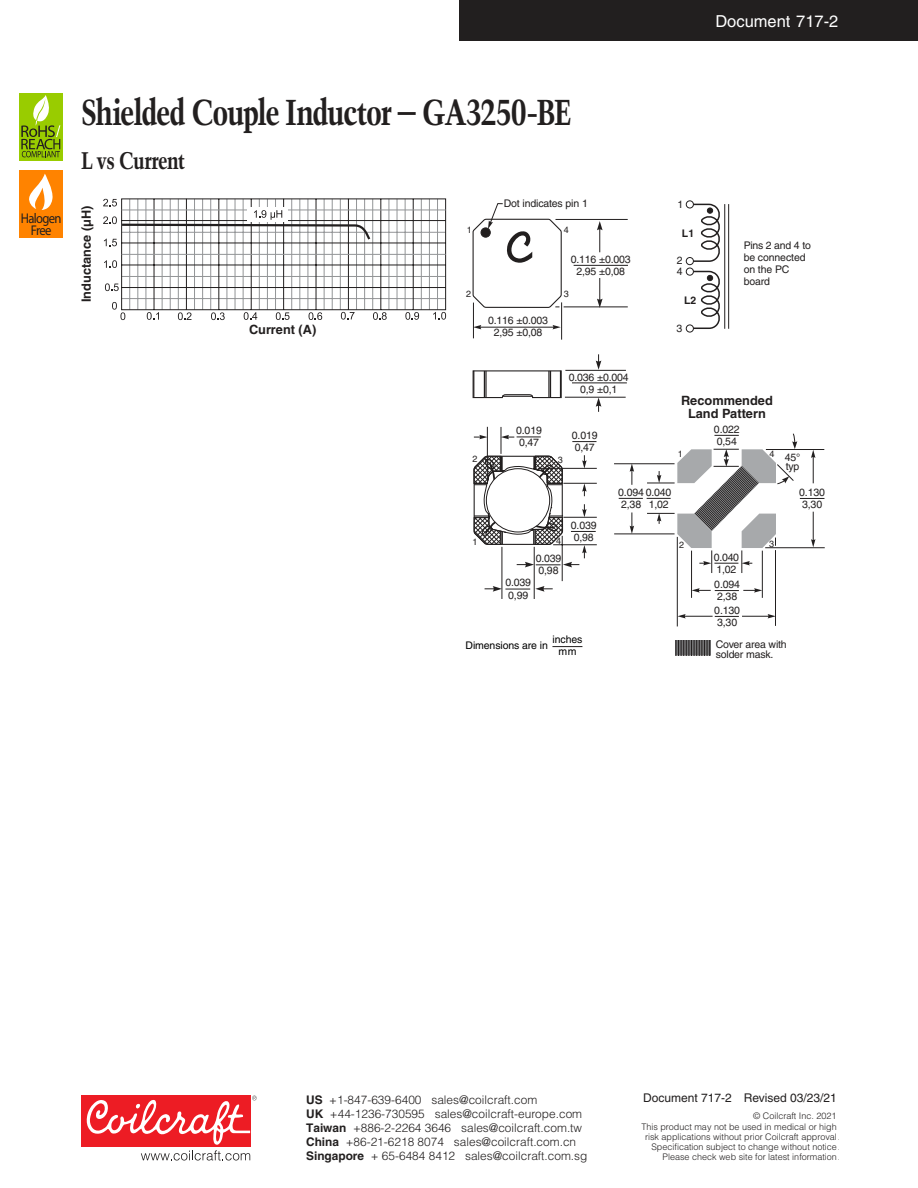
<style>
.page{position:relative;width:918px;height:1188px;background:#fff}
.page>*{position:absolute;margin:0;border:0;box-sizing:border-box;transform-origin:0 0}
.t1{font:700 condensed 36px "Trump Mediaeval";letter-spacing:-.04em;color:#221f1f}
.t2{font:700 condensed 24px "Trump Mediaeval";letter-spacing:-.025em;color:#221f1f}
.t3{font:16.5px "Helvetica";color:#fff}
.t4{font:14.1px/11.7px "Myriad Pro";letter-spacing:-.055em;color:#221f1f;text-align:center;scale:.9 1}
.t5{font:700 12.75px/12.5px "Helvetica";color:#221f1f;text-align:center}
.t6{font:12px "Helvetica";color:#221f1f}
.t7{font:300 11.85px "Helvetica";color:#221f1f}
.t8{font:700 11.85px/14.1px "Helvetica";color:#221f1f}
.t9{font:10.5px/12.1px "Helvetica";letter-spacing:-.015em;color:#221f1f}
.t10{font:10.5px/12px "Helvetica";letter-spacing:-.01em;color:#000;text-align:center}
.t11{font:700 10.5px "Helvetica";color:#221f1f}
.t12{font:300 9px/9.9px "Helvetica";color:#221f1f;text-align:right}
.t13{font:9px "Helvetica";color:#221f1f}
.s1{font-weight:700}
</style>
<div class="page">
<div style="left:459px;top:0;width:459px;height:40px;background:#221f1f"></div>
<div style="left:81px;top:1096px;width:169px;height:51px;background:#ed1c24"></div>
<svg style="left:86px;top:1096px;width:171px;height:65px"></svg>
<div style="left:19px;top:171px;width:44px;height:67px;background:#ff8300"></div>
<svg style="left:29px;top:174px;width:24px;height:36px"></svg>
<div style="left:19px;top:93px;width:44px;height:67px;background:#9c0"></div>
<svg style="left:21px;top:95px;width:39px;height:62px"></svg>
<svg style="left:103px;top:198px;width:343px;height:122px"></svg>
<hr style="left:556px;top:219px;width:72px;height:1px;background:#221f1f">
<hr style="left:564px;top:307px;width:64px;height:1px;background:#221f1f">
<hr style="left:574px;top:265px;width:54px;height:1px;background:#221f1f">
<hr style="left:565px;top:397px;width:61px;height:1px;background:#221f1f">
<hr style="left:565px;top:370px;width:61px;height:1px;background:#221f1f">
<hr style="left:572px;top:383px;width:55px;height:1px;background:#221f1f">
<svg style="left:614px;top:433px;width:211px;height:194px"></svg>
<svg style="left:675px;top:641px;width:36px;height:14px"></svg>
<svg style="left:472px;top:203px;width:131px;height:445px"></svg>
<hr style="left:728px;top:204px;width:1px;height:125px;background:#221f1f">
<hr style="left:724px;top:204px;width:1px;height:125px;background:#221f1f">
<div style="left:686px;top:257px;width:8px;height:8px;border:1px solid #221f1f;border-radius:50%"></div>
<div style="left:686px;top:268px;width:8px;height:8px;border:1px solid #221f1f;border-radius:50%"></div>
<div style="left:686px;top:325px;width:8px;height:7px;border:1px solid #221f1f;border-radius:50%"></div>
<svg style="left:690px;top:203px;width:30px;height:127px"></svg>
<div style="left:686px;top:201px;width:7px;height:7px;background:#fff;border-radius:50%"></div>
<div style="left:686px;top:200px;width:8px;height:8px;border:1px solid #221f1f;border-radius:50%"></div>
<h3 class="t3" style="left:715px;top:14px;width:124px">Document 717-2</h3>
<h3 class="t4" style="left:21px;top:214px;width:47px">Halogen<br>Free</h3>
<h1 class="t1" style="left:81px;top:97px;width:492px">Shielded Couple Inductor – GA3250-BE</h1>
<h2 class="t2" style="left:81px;top:150px;width:106px">L vs Current</h2>
<p class="t5" style="left:81px;top:302px;width:98px;rotate:-90deg">Inductance (µH)</p>
<p class="t13" style="left:467px;top:227px;width:7px">1</p>
<p class="t13" style="left:466px;top:291px;width:7px">2</p>
<p class="t9" style="left:504px;top:198px;width:86px">Dot indicates pin 1</p>
<p class="t13" style="left:564px;top:227px;width:7px">4</p>
<p class="t9" style="left:571px;top:254px;width:62px;text-align:center">0.116 ±0.003<br>2,95 ±0,08</p>
<p class="t13" style="left:564px;top:291px;width:7px">3</p>
<p class="t9" style="left:678px;top:198px;width:7px">1</p>
<p class="t11" style="left:682px;top:227px;width:14px">L1</p>
<p class="t9" style="left:677px;top:255px;width:7px;line-height:10.8px">2<br>4</p>
<p class="t11" style="left:684px;top:294px;width:14px">L2</p>
<p class="t9" style="left:744px;top:240px;width:69px">Pins 2 and 4 to be connected on the PC board</p>
<p class="t5" style="left:249px;top:324px;width:69px">Current (A)</p>
<p class="t9" style="left:488px;top:315px;width:62px;text-align:center">0.116 ±0.003<br>2,95 ±0,08</p>
<p class="t9" style="left:677px;top:322px;width:7px">3</p>
<p class="t9" style="left:569px;top:372px;width:62px;text-align:center">0.036 ±0.004<br>0,9 ±0,1</p>
<p class="t5" style="left:681px;top:395px;width:93px">Recommended<br>Land Pattern</p>
<p class="t13" style="left:472px;top:455px;width:7px">2</p>
<p class="t9" style="left:516px;top:425px;width:27px">0.019<br>0,47</p>
<p class="t9" style="left:572px;top:430px;width:27px">0.019<br>0,47</p>
<p class="t13" style="left:558px;top:456px;width:7px">3</p>
<p class="t9" style="left:714px;top:424px;width:27px">0.022<br>0,54</p>
<p class="t13" style="left:678px;top:450px;width:7px">1</p>
<p class="t13" style="left:769px;top:450px;width:7px">4</p>
<p class="t9" style="left:785px;top:453px;width:17px;line-height:9.8px">45° typ</p>
<p class="t9" style="left:618px;top:487px;width:55px">0.094 0.040<br>2,38</p>
<p class="t9" style="left:649px;top:499px;width:21px">1,02</p>
<p class="t9" style="left:799px;top:487px;width:27px">0.130<br>3,30</p>
<p class="t13" style="left:472px;top:538px;width:7px">1</p>
<p class="t13" style="left:556px;top:537px;width:7px">4</p>
<p class="t9" style="left:571px;top:520px;width:27px">0.039<br>0,98</p>
<p class="t13" style="left:679px;top:541px;width:7px">2</p>
<p class="t13" style="left:769px;top:540px;width:7px">3</p>
<p class="t9" style="left:536px;top:553px;width:27px">0.039<br>0,98</p>
<p class="t9" style="left:714px;top:552px;width:27px">0.040<br>1,02</p>
<p class="t9" style="left:505px;top:578px;width:27px">0.039<br>0,99</p>
<p class="t9" style="left:714px;top:579px;width:27px">0.094<br>2,38</p>
<p class="t9" style="left:714px;top:605px;width:27px">0.130<br>3,30</p>
<p class="t10" style="left:466px;top:640px;width:84px">Dimensions are in</p>
<p class="t10" style="left:553px;top:634px;width:31px">inches mm</p>
<p class="t9" style="left:716px;top:640px;width:72px;line-height:9.8px">Cover area with solder mask.</p>
<p class="t6" style="left:643px;top:1093px;width:195px">Document 717-2 Revised 03/23/21</p>
<p class="t7" style="left:306px;top:1095px;width:233px"><span class="s1">US</span> +1-847-639-6400 sales@coilcraft.com</p>
<p class="t7" style="left:330px;top:1109px;width:254px">+44-1236-730595 sales@coilcraft-europe.com</p>
<p class="t7" style="left:353px;top:1123px;width:231px">+886-2-2264 3646 sales@coilcraft.com.tw</p>
<p class="t7" style="left:346px;top:1138px;width:232px">+86-21-6218 8074 sales@coilcraft.com.cn</p>
<p class="t7" style="left:371px;top:1152px;width:218px">+ 65-6484 8412 sales@coilcraft.com.sg</p>
<p class="t8" style="left:306px;top:1108px;width:60px">UK<br>Taiwan<br>China<br>Singapore</p>
<p class="t12" style="left:641px;top:1111px;width:197px;line-height:11.4px">© Coilcraft Inc. 2021<br>This product may not be used in medical or high</p>
<p class="t12" style="left:645px;top:1133px;width:196px">risk applications without prior Coilcraft approval.<br>Specification subject to change without notice.<br>Please check web site for latest information.</p>
</div>
